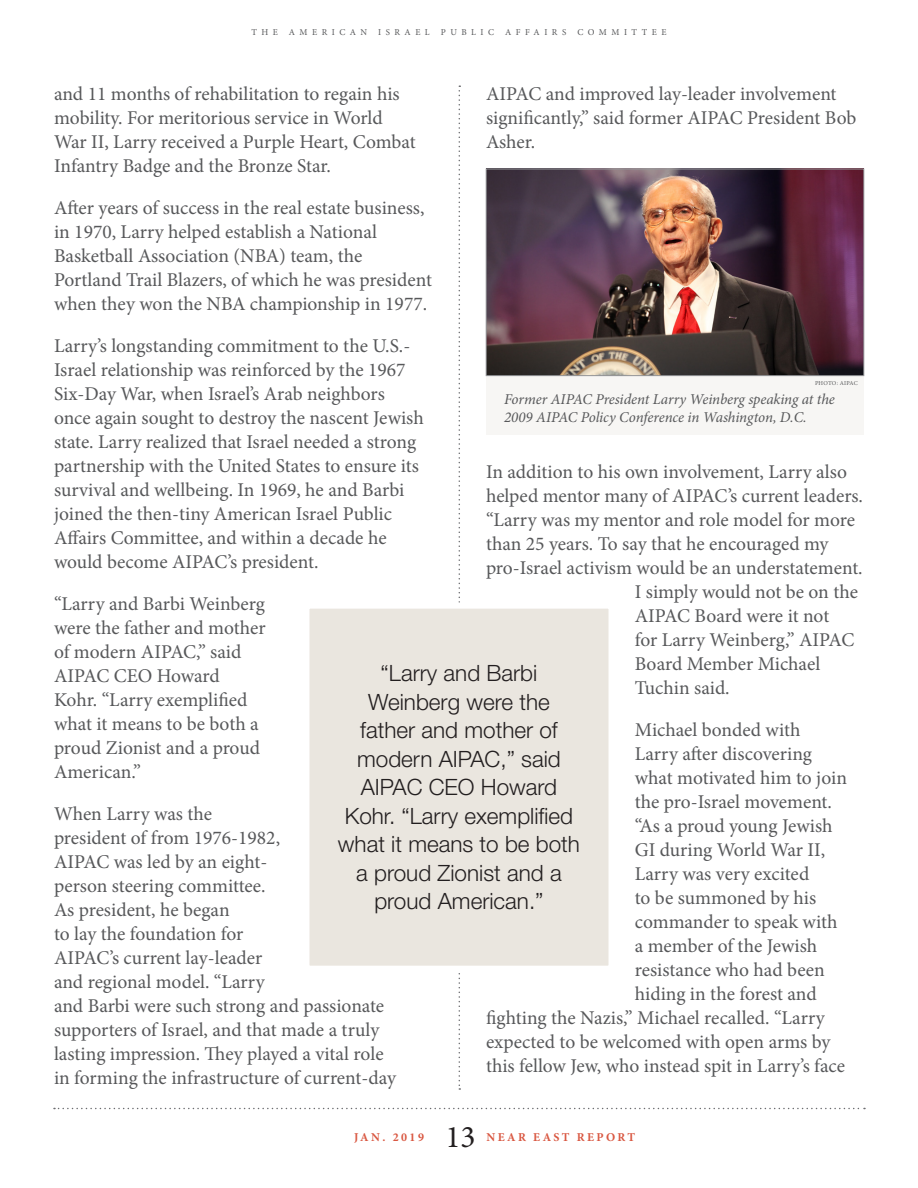
<style>
.page{position:relative;width:918px;height:1188px;background:#fff}
.page>*{position:absolute;margin:0;border:0;box-sizing:border-box;transform-origin:0 0}
.t1{font:31.5px "Minion Pro";color:#231f20}
.Pull-out_quote{font:300 22.5px/28.5px "Helvetica Neue LT Std";color:#231f20;text-align:center}
.BODY{font:19.5px/24px "Minion Pro";color:#57585a}
.photo_caption{font:italic 15px/18px "Minion Pro";letter-spacing:-.01em;color:#57585a}
.t2{font:700 12px "Minion Pro";letter-spacing:.2em;color:#d95842}
.t3{font:9px "Minion Pro";letter-spacing:.5em;color:#57585a}
.photo_credit{font:6px "Minion Pro";letter-spacing:.035em;color:#57585a}
</style>
<div class="page">
<svg style="left:54px;top:1108px;width:811px;height:1px"></svg>
<svg style="left:459px;top:86px;width:1px;height:1004px"></svg>
<div style="left:486px;top:374px;width:378px;height:61px;background:#f7f6f4"></div>
<img style="left:488px;top:171px;width:374px;height:203px">
<div style="left:486px;top:169px;width:378px;height:207px;border:1px solid #939598"></div>
<div style="left:309px;top:600px;width:300px;height:375px;background:#eae6df"></div>
<p class="t3" style="left:251px;top:26px;width:417px">THE AMERICAN ISRAEL PUBLIC AFFAIRS COMMITTEE</p>
<p class="BODY" style="left:54px;top:82px;width:363px">and 11 months of rehabilitation to regain his mobility. For meritorious service in World War II, Larry received a Purple Heart, Combat Infantry Badge and the Bronze Star.</p>
<p class="BODY" style="left:54px;top:196px;width:380px">After years of success in the real estate business, in 1970, Larry helped establish a National Basketball Association (NBA) team, the Portland Trail Blazers, of which he was president when they won the NBA championship in 1977.</p>
<p class="BODY" style="left:54px;top:334px;width:371px">Larry’s longstanding commitment to the U.S.- Israel relationship was reinforced by the 1967<br>Six-Day War, when Israel’s Arab neighbors once again sought to destroy the nascent Jewish state. Larry realized that Israel needed a strong partnership with the United States to ensure its survival and wellbeing. In 1969, he and Barbi joined the then-tiny American Israel Public Affairs Committee, and within a decade he would become AIPAC’s president.</p>
<p class="BODY" style="left:54px;top:592px;width:213px">“Larry and Barbi Weinberg were the father and mother of modern AIPAC,” said<br>AIPAC CEO Howard<br>Kohr. “Larry exemplified what it means to be both a proud Zionist and a proud<br>American.”</p>
<p class="BODY" style="left:54px;top:802px;width:343px">When Larry was the<br>president of from 1976-1982,<br>AIPAC was led by an eight-<br>person steering committee.<br>As president, he began<br>to lay the foundation for<br>AIPAC’s current lay-leader<br>and regional model. “Larry<br>and Barbi were such strong and passionate supporters of Israel, and that made a truly lasting impression. They played a vital role in forming the infrastructure of current-day</p>
<p class="BODY" style="left:486px;top:82px;width:372px">AIPAC and improved lay-leader involvement significantly,” said former AIPAC President Bob<br>Asher.</p>
<p class="photo_credit" style="left:815px;top:379px;width:44px">PHOTO: AIPAC</p>
<p class="photo_caption" style="left:504px;top:391px;width:332px">Former AIPAC President Larry Weinberg speaking at the<br>2009 AIPAC Policy Conference in Washington, D.C.</p>
<p class="BODY" style="left:486px;top:460px;width:363px">In addition to his own involvement, Larry also</p>
<p class="BODY" style="left:486px;top:484px;width:379px">helped mentor many of AIPAC’s current leaders.</p>
<p class="BODY" style="left:486px;top:508px;width:371px">“Larry was my mentor and role model for more</p>
<p class="BODY" style="left:486px;top:532px;width:344px">than 25 years. To say that he encouraged my</p>
<p class="BODY" style="left:486px;top:556px;width:378px">pro-Israel activism would be an understatement.</p>
<p class="BODY" style="left:635px;top:580px;width:225px">I simply would not be on the</p>
<p class="BODY" style="left:635px;top:604px;width:196px">AIPAC Board were it not</p>
<p class="BODY" style="left:635px;top:628px;width:221px">for Larry Weinberg,” AIPAC</p>
<p class="BODY" style="left:635px;top:652px;width:187px">Board Member Michael</p>
<p class="BODY" style="left:635px;top:676px;width:96px">Tuchin said.</p>
<p class="BODY" style="left:635px;top:718px;width:167px">Michael bonded with</p>
<p class="BODY" style="left:635px;top:742px;width:179px">Larry after discovering</p>
<p class="BODY" style="left:635px;top:766px;width:214px">what motivated him to join</p>
<p class="BODY" style="left:635px;top:790px;width:199px">the pro-Israel movement.</p>
<p class="BODY" style="left:635px;top:814px;width:199px">“As a proud young Jewish</p>
<p class="BODY" style="left:635px;top:838px;width:192px">GI during World War II,</p>
<p class="BODY" style="left:635px;top:862px;width:176px">Larry was very excited</p>
<p class="BODY" style="left:635px;top:886px;width:183px">to be summoned by his</p>
<p class="BODY" style="left:635px;top:910px;width:204px">commander to speak with</p>
<p class="BODY" style="left:635px;top:934px;width:184px">a member of the Jewish</p>
<p class="BODY" style="left:635px;top:958px;width:191px">resistance who had been</p>
<p class="BODY" style="left:635px;top:982px;width:183px">hiding in the forest and</p>
<p class="BODY" style="left:486px;top:1006px;width:340px">fighting the Nazis,” Michael recalled. “Larry</p>
<p class="BODY" style="left:486px;top:1030px;width:346px">expected to be welcomed with open arms by</p>
<p class="BODY" style="left:486px;top:1054px;width:361px">this fellow Jew, who instead spit in Larry’s face</p>
<p class="Pull-out_quote" style="left:338px;top:658px;width:244px">“Larry and Barbi<br>Weinberg were the father and mother of modern AIPAC,” said<br>AIPAC CEO Howard<br>Kohr. “Larry exemplified what it means to be both a proud Zionist and a proud American.”</p>
<h1 class="t1" style="left:445px;top:1116px;width:32px">13</h1>
<p class="t2" style="left:354px;top:1129px;width:72px">JAN. 2019</p>
<p class="t2" style="left:486px;top:1129px;width:150px">NEAR EAST REPORT</p>
</div>
